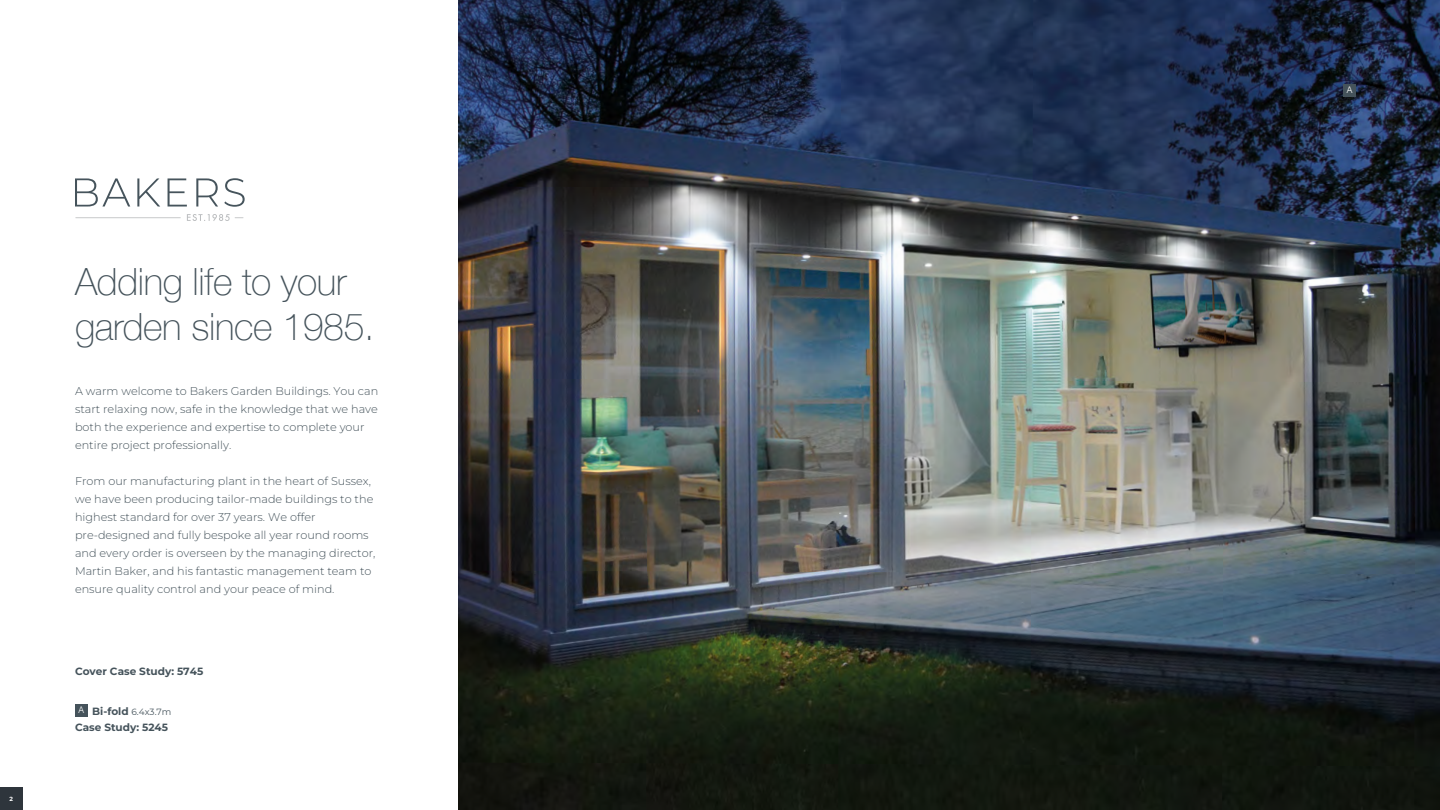
<style>
.page{position:relative;width:1440px;height:810px;background:#fff}
.page>*{position:absolute;margin:0;border:0;box-sizing:border-box;transform-origin:0 0}
.t1{font:100 37.5px/45px "Helvetica Neue";letter-spacing:-.01em;color:#45535b}
.t2{font:300 11.25px/18px "Montserrat";color:#45535b}
.t3{font:700 10.5px "Montserrat";color:#45535b}
.t4{font:300 9.15px "Swiss 721 BT";color:#fff}
.t5{font:9px "Montserrat";color:#45535b}
.t6{font:700 6px "Montserrat";color:#fff}
.s1{font-weight:700;font-size:10.5px}
</style>
<div class="page">
<div style="left:75px;top:704px;width:13px;height:13px;background:#45535b"></div>
<svg style="left:75px;top:178px;width:55px;height:29px"></svg>
<svg style="left:137px;top:178px;width:23px;height:29px"></svg>
<svg style="left:168px;top:178px;width:19px;height:29px"></svg>
<svg style="left:196px;top:178px;width:22px;height:29px"></svg>
<svg style="left:224px;top:178px;width:21px;height:29px"></svg>
<hr style="left:75px;top:217px;width:106px;height:1px;background:#bcbec0">
<svg style="left:187px;top:214px;width:56px;height:7px"></svg>
<img style="left:459px;top:0;width:981px;height:810px">
<div style="left:1343px;top:84px;width:13px;height:13px;background:#45535b"></div>
<div style="left:0;top:787px;width:23px;height:23px;background:#2e353c"></div>
<p class="t6" style="left:10px;top:795px;width:5px">2</p>
<h1 class="t1" style="left:75px;top:258px;width:301px">Adding life to your garden since 1985.</h1>
<p class="t2" style="left:75px;top:382px;width:305px">A warm welcome to Bakers Garden Buildings. You can start relaxing now, safe in the knowledge that we have both the experience and expertise to complete your entire project professionally.</p>
<p class="t2" style="left:75px;top:472px;width:302px">From our manufacturing plant in the heart of Sussex, we have been producing tailor-made buildings to the highest standard for over 37 years. We offer pre-designed and fully bespoke all year round rooms and every order is overseen by the managing director, Martin Baker, and his fantastic management team to ensure quality control and your peace of mind.</p>
<p class="t3" style="left:75px;top:664px;width:130px">Cover Case Study: 5745</p>
<p class="t5" style="left:79px;top:705px;width:94px"><sup>A</sup> <span class="s1">Bi-fold</span> 6.4x3.7m</p>
<p class="t3" style="left:75px;top:720px;width:95px">Case Study: 5245</p>
<p class="t4" style="left:1347px;top:84px;width:7px">A</p>
</div>
